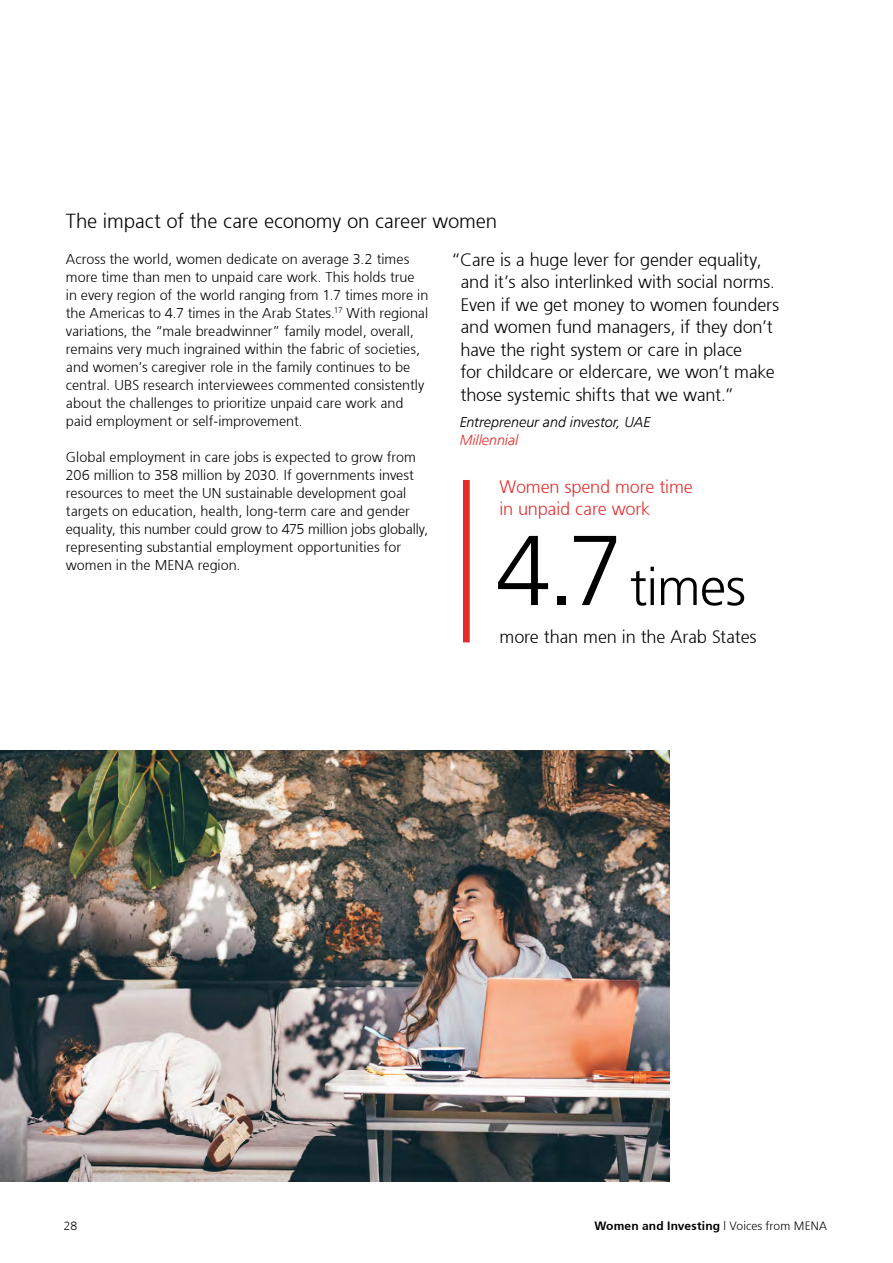
<style>
.page{position:relative;width:893px;height:1263px;background:#fff}
.page>*{position:absolute;margin:0;border:0;box-sizing:border-box;transform-origin:0 0}
.UBS_Keyline_85{font:300 52.5px "Frutiger 45";letter-spacing:-.015em;color:#000}
.UBS_Subheadline_13_5_grid{font:300 20.25px "Frutiger 45";letter-spacing:-.01em;color:#000}
.UBS_Infoline_13_5{font:300 18px/22.5px "Frutiger 45";letter-spacing:-.01em;color:#000}
.UBS_Subheadline_13_5{font:300 18px/22.5px "Frutiger 45";letter-spacing:-.01em;color:#e42b2b}
.UBS_Copy_text_9_5_grid{font:300 14.25px/18px "Frutiger 45";color:#000}
.Quote_Name{font:italic 300 14.25px/18px "Frutiger 45";color:#000}
.t1{font:300 12px "Frutiger 45";letter-spacing:.015em;color:#000}
.t2{font:300 12px "Frutiger 45";color:#000}
.s1{color:#e42b2b}
.s2{font-size:99px}
.s3{font-style:inherit}
</style>
<div class="page">
<img style="left:0;top:750px;width:670px;height:431px">
<div style="left:463px;top:480px;width:7px;height:162px;background:#e42b2b"></div>
<p class="UBS_Subheadline_13_5_grid" style="left:66px;top:209px;width:433px">The impact of the care economy on career women</p>
<p class="UBS_Copy_text_9_5_grid" style="left:66px;top:250px;width:364px">Across the world, women dedicate on average 3.2 times more time than men to unpaid care work. This holds true in every region of the world ranging from 1.7 times more in the Americas to 4.7 times in the Arab States.<sup>17</sup> With regional variations, the “male breadwinner” family model, overall, remains very much ingrained within the fabric of societies, and women’s caregiver role in the family continues to be central. UBS research interviewees commented consistently about the challenges to prioritize unpaid care work and paid employment or self-improvement.</p>
<p class="UBS_Copy_text_9_5_grid" style="left:66px;top:448px;width:364px">Global employment in care jobs is expected to grow from 206 million to 358 million by 2030. If governments invest resources to meet the UN sustainable development goal targets on education, health, long-term care and gender equality, this number could grow to 475 million jobs globally, representing substantial employment opportunities for women in the MENA region.</p>
<p class="UBS_Infoline_13_5" style="left:460px;top:248px;width:320px;text-indent:-9px">“Care is a huge lever for gender equality, and it’s also interlinked with social norms.<br>Even if we get money to women founders and women fund managers, if they don’t have the right system or care in place<br>for childcare or eldercare, we won’t make those systemic shifts that we want.”</p>
<p class="Quote_Name" style="left:460px;top:413px;width:192px">Entrepreneur and investor, UAE<br><span class="s1">Millennial</span></p>
<p class="UBS_Subheadline_13_5" style="left:499px;top:475px;width:195px">Women spend more time in unpaid care work</p>
<p class="UBS_Keyline_85" style="left:496px;top:557px;width:252px"><span class="s2">4.7</span>times</p>
<p class="UBS_Infoline_13_5" style="left:499px;top:625px;width:259px">more than men in the Arab States</p>
<p class="t2" style="left:64px;top:1219px;width:15px">28</p>
<p class="t1" style="left:594px;top:1218px;width:234px">Women and Investing <span class="s3">| Voices from MENA</span></p>
</div>
